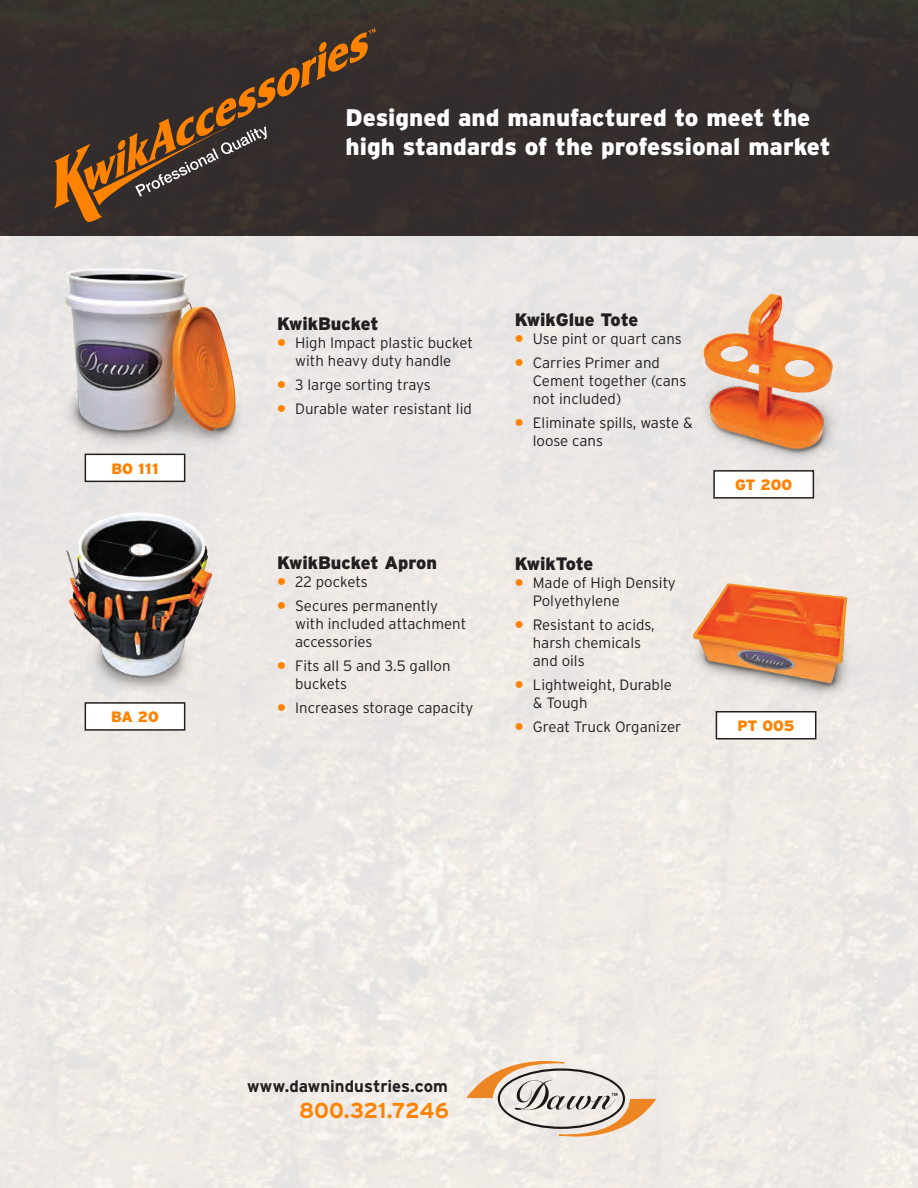
<style>
.page{position:relative;width:918px;height:1188px;background:#fff}
.page>*{position:absolute;margin:0;border:0;box-sizing:border-box;transform-origin:0 0}
.t1{font:900 24px/28.8px "Interstate";color:#fff}
.t2{font:700 21.6px "Interstate";letter-spacing:-.01em;color:#ff8200}
.t3{font:900 18px "Interstate";color:#231f20}
.t4{font:700 16.8px "Interstate";color:#231f20}
.t5{font:300 15px/18px "Interstate";color:#231f20}
.t6{font:900 15px "Interstate";letter-spacing:-.005em;color:#ff8200}
.s1{font-weight:900;color:#ff8200}
</style>
<div class="page">
<img style="left:0;top:0;width:918px;height:1188px">
<svg style="left:54px;top:28px;width:322px;height:196px"></svg>
<img style="left:669px;top:509px;width:215px;height:245px">
<img style="left:59px;top:490px;width:165px;height:220px">
<img style="left:38px;top:232px;width:215px;height:246px">
<img style="left:695px;top:256px;width:169px;height:246px">
<div style="left:85px;top:454px;width:100px;height:27px;background:#fff"></div>
<div style="left:85px;top:454px;width:100px;height:28px;border:2px solid #231f20"></div>
<div style="left:85px;top:703px;width:100px;height:27px;background:#fff"></div>
<div style="left:85px;top:702px;width:100px;height:29px;border:2px solid #231f20"></div>
<div style="left:716px;top:712px;width:100px;height:27px;background:#fff"></div>
<div style="left:716px;top:711px;width:100px;height:29px;border:2px solid #231f20"></div>
<div style="left:714px;top:471px;width:99px;height:27px;background:#fff"></div>
<div style="left:713px;top:470px;width:101px;height:29px;border:2px solid #231f20"></div>
<svg style="left:467px;top:1051px;width:189px;height:95px"></svg>
<p class="t6" style="left:111px;top:460px;width:49px">BO 111</p>
<p class="t6" style="left:111px;top:709px;width:49px">BA 20</p>
<p class="t1" style="left:346px;top:103px;width:486px">Designed and manufactured to meet the high standards of the professional market</p>
<p class="t3" style="left:277px;top:313px;width:103px">KwikBucket</p>
<p class="t5" style="left:277px;top:333px;width:197px;text-align:center"><span class="s1">•</span> High Impact plastic bucket with heavy duty handle</p>
<p class="t5" style="left:277px;top:375px;width:155px"><span class="s1">•</span> 3 large sorting trays</p>
<p class="t5" style="left:277px;top:399px;width:196px"><span class="s1">•</span> Durable water resistant lid</p>
<p class="t3" style="left:515px;top:310px;width:125px">KwikGlue Tote</p>
<p class="t5" style="left:515px;top:330px;width:169px"><span class="s1">•</span> Use pint or quart cans</p>
<p class="t5" style="left:533px;top:354px;width:155px;text-indent:-18px"><span class="s1">•</span> Carries Primer and<br>Cement together (cans not included)</p>
<p class="t5" style="left:533px;top:414px;width:162px;text-indent:-18px"><span class="s1">•</span> Eliminate spills, waste &amp; loose cans</p>
<p class="t3" style="left:277px;top:553px;width:161px">KwikBucket Apron</p>
<p class="t5" style="left:277px;top:573px;width:92px"><span class="s1">•</span> 22 pockets</p>
<p class="t5" style="left:295px;top:597px;width:173px;text-indent:-18px"><span class="s1">•</span> Secures permanently with included attachment accessories</p>
<p class="t5" style="left:295px;top:657px;width:157px;text-indent:-18px"><span class="s1">•</span> Fits all 5 and 3.5 gallon buckets</p>
<p class="t5" style="left:277px;top:699px;width:198px"><span class="s1">•</span> Increases storage capacity</p>
<p class="t3" style="left:515px;top:554px;width:80px">KwikTote</p>
<p class="t5" style="left:533px;top:574px;width:145px;text-indent:-18px"><span class="s1">•</span> Made of High Density<br>Polyethylene</p>
<p class="t5" style="left:533px;top:616px;width:124px;text-indent:-18px"><span class="s1">•</span> Resistant to acids, harsh chemicals and oils</p>
<p class="t5" style="left:533px;top:676px;width:141px;text-indent:-18px"><span class="s1">•</span> Lightweight, Durable &amp; Tough</p>
<p class="t5" style="left:515px;top:718px;width:168px"><span class="s1">•</span> Great Truck Organizer</p>
<p class="t6" style="left:735px;top:477px;width:59px">GT 200</p>
<p class="t6" style="left:737px;top:717px;width:59px">PT 005</p>
<p class="t4" style="left:247px;top:1077px;width:202px">www.dawnindustries.com</p>
<p class="t2" style="left:299px;top:1098px;width:151px">800.321.7246</p>
</div>
